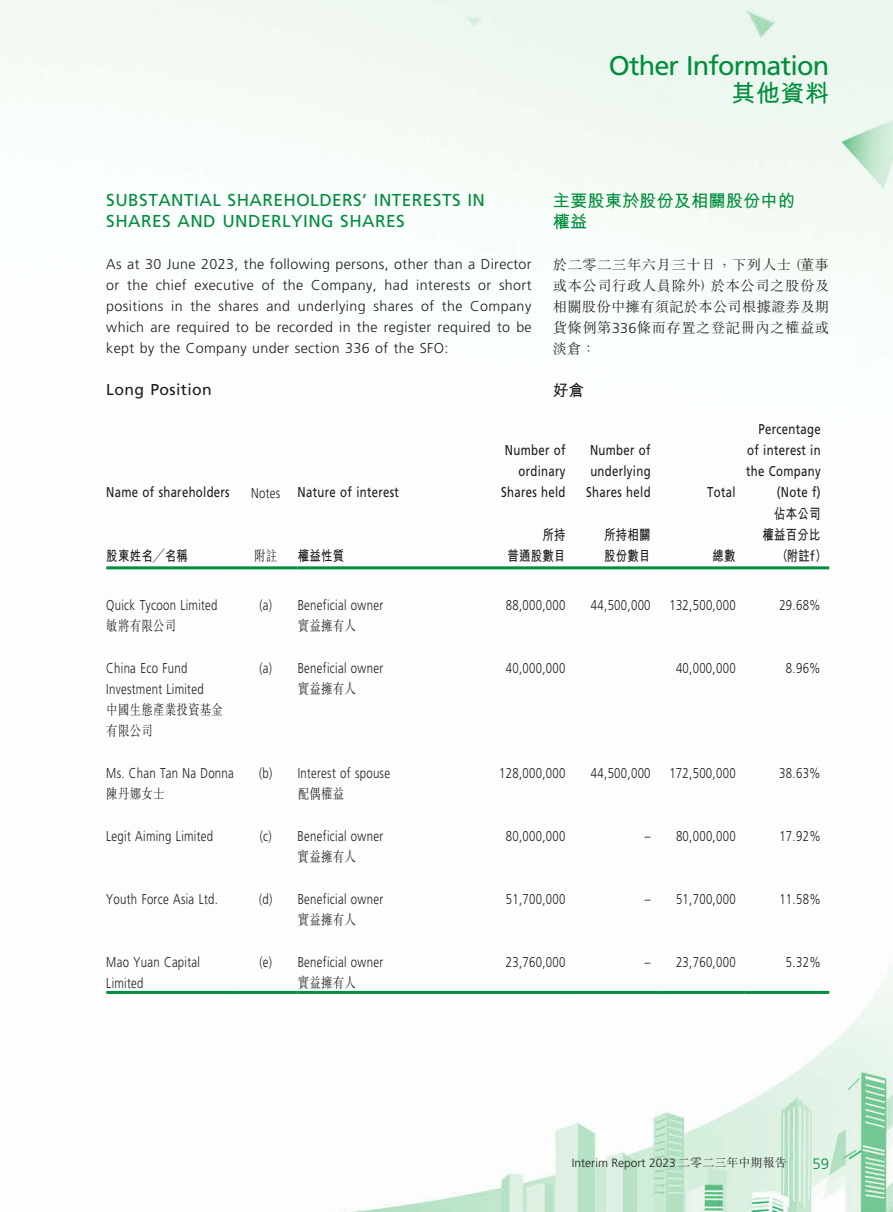
<style>
.page{position:relative;width:893px;height:1212px;background:#fff}
.page>*{position:absolute;margin:0;border:0;box-sizing:border-box;transform-origin:0 0}
.t1{font:27px "Frutiger LT Std";letter-spacing:-.03em;color:#008d3c}
.t2{font:700 24px "M Hei HK";color:#008d3c}
.t3{font:17.25px/21px "Frutiger LT Std";letter-spacing:.025em;color:#008d3c}
.t4{font:700 17.25px/21px "M Hei HK";letter-spacing:.005em;color:#008d3c}
.t5{font:15.75px "Frutiger LT Std";letter-spacing:.025em;color:#1c1c1b}
.t6{font:700 15.75px "M Hei HK";color:#1c1c1b}
.t7{font:300 15px "Frutiger LT Std";color:#008d3c}
.t8{font:300 14.25px/21px "Frutiger LT Std";letter-spacing:.025em;color:#1c1c1b;scale:.8 1}
.t9{font:300 14.25px/21px "Frutiger LT Std";letter-spacing:.025em;color:#1c1c1b;text-align:justify}
.t10{font:14.25px/21px "Frutiger LT Std";letter-spacing:.025em;color:#1c1c1b;text-align:right;scale:.8 1}
.t11{font:300 14.25px/21px "M Sung HK";letter-spacing:.025em;color:#1c1c1b;text-align:justify}
.t12{font:300 14.25px/21px "M Sung HK";letter-spacing:.025em;color:#1c1c1b;scale:.8 1}
.t13{font:700 14.25px/21px "M Hei HK";letter-spacing:.025em;color:#1c1c1b;text-align:right;scale:.8 1}
.t14{font:300 12px "Frutiger LT Std";letter-spacing:.005em;color:#1c1c1b}
.s1{font-family:"Frutiger LT Std"}
.s2{font-weight:300}
.s3{font-family:"Frutiger LT Std";font-weight:400}
.s4{font-family:"M Sung HK"}
</style>
<div class="page">
<img style="left:0;top:0;width:893px;height:1212px">
<hr style="left:106px;top:566px;width:128px;height:3px;background:#008d3c">
<hr style="left:234px;top:566px;width:64px;height:3px;background:#008d3c">
<hr style="left:298px;top:566px;width:191px;height:3px;background:#008d3c">
<hr style="left:489px;top:566px;width:85px;height:3px;background:#008d3c">
<hr style="left:574px;top:566px;width:85px;height:3px;background:#008d3c">
<hr style="left:659px;top:566px;width:85px;height:3px;background:#008d3c">
<hr style="left:744px;top:566px;width:85px;height:3px;background:#008d3c">
<hr style="left:106px;top:991px;width:128px;height:3px;background:#008d3c">
<hr style="left:234px;top:991px;width:64px;height:3px;background:#008d3c">
<hr style="left:298px;top:991px;width:191px;height:3px;background:#008d3c">
<hr style="left:489px;top:991px;width:85px;height:3px;background:#008d3c">
<hr style="left:574px;top:991px;width:85px;height:3px;background:#008d3c">
<hr style="left:659px;top:991px;width:85px;height:3px;background:#008d3c">
<hr style="left:744px;top:991px;width:85px;height:3px;background:#008d3c">
<h1 class="t1" style="left:609px;top:50px;width:222px">Other Information</h1>
<h2 class="t2" style="left:731px;top:76px;width:99px">其他資料</h2>
<p class="t3" style="left:106px;top:189px;width:380px">SUBSTANTIAL SHAREHOLDERS’ INTERESTS IN<br>SHARES AND UNDERLYING SHARES</p>
<p class="t9" style="left:106px;top:253px;width:427px">As at 30 June 2023, the following persons, other than a Director or the chief executive of the Company, had interests or short positions in the shares and underlying shares of the Company which are required to be recorded in the register required to be kept by the Company under section 336 of the SFO:</p>
<p class="t5" style="left:106px;top:380px;width:107px">Long Position</p>
<p class="t4" style="left:553px;top:189px;width:244px">主要股東於股份及相關股份中的權益</p>
<p class="t11" style="left:553px;top:253px;width:278px">於二零二三年六月三十日，下列人士（董事或本公司行政人員除外）於本公司之股份及相關股份中擁有須記於本公司根據證券及期貨條例第<span class="s1">336</span>條而存置之登記冊內之權益或淡倉：</p>
<p class="t6" style="left:553px;top:379px;width:33px">好倉</p>
<p class="t10" style="left:106px;top:482px;width:156px">Name of shareholders</p>
<p class="t10" style="left:251px;top:482px;width:186px"><span class="s2">Notes</span> Nature of interest</p>
<p class="t10" style="left:501px;top:440px;width:82px">Number of ordinary<br>Shares held</p>
<p class="t10" style="left:586px;top:440px;width:82px;text-align:justify">Number of underlying Shares held</p>
<p class="t10" style="left:707px;top:482px;width:37px">Total</p>
<p class="t10" style="left:746px;top:419px;width:95px">Percentage of interest in the Company (Note f)</p>
<p class="t13" style="left:106px;top:544px;width:103px">股東姓名╱名稱</p>
<p class="t12" style="left:254px;top:545px;width:30px">附註</p>
<p class="t13" style="left:298px;top:544px;width:60px">權益性質</p>
<p class="t13" style="left:507px;top:523px;width:74px">所持<br>普通股數目</p>
<p class="t13" style="left:604px;top:523px;width:60px;text-align:left">所持相關股份數目</p>
<p class="t13" style="left:713px;top:544px;width:30px">總數</p>
<p class="t13" style="left:774px;top:502px;width:60px">佔本公司</p>
<p class="t13" style="left:762px;top:523px;width:74px">權益百分比</p>
<p class="t13" style="left:777px;top:544px;width:63px">（附註<span class="s3">f</span>）</p>
<p class="t8" style="left:106px;top:594px;width:141px">Quick Tycoon Limited</p>
<p class="t12" style="left:106px;top:614px;width:89px">敏將有限公司</p>
<p class="t8" style="left:259px;top:594px;width:156px">(a) Beneficial owner</p>
<p class="t12" style="left:298px;top:614px;width:74px">實益擁有人</p>
<p class="t8" style="left:506px;top:594px;width:76px">88,000,000</p>
<p class="t8" style="left:591px;top:594px;width:76px">44,500,000</p>
<p class="t8" style="left:669px;top:594px;width:84px">132,500,000</p>
<p class="t8" style="left:779px;top:594px;width:53px">29.68%</p>
<p class="t8" style="left:106px;top:657px;width:123px">China Eco Fund<br>Investment Limited</p>
<p class="t12" style="left:106px;top:698px;width:147px">中國生態產業投資基金有限公司</p>
<p class="t8" style="left:259px;top:657px;width:156px">(a) Beneficial owner</p>
<p class="t12" style="left:298px;top:677px;width:74px">實益擁有人</p>
<p class="t8" style="left:506px;top:657px;width:76px">40,000,000</p>
<p class="t8" style="left:676px;top:657px;width:76px">40,000,000</p>
<p class="t8" style="left:786px;top:657px;width:45px">8.96%</p>
<p class="t8" style="left:106px;top:762px;width:161px">Ms. Chan Tan Na Donna</p>
<p class="t12" style="left:106px;top:782px;width:74px">陳丹娜女士</p>
<p class="t8" style="left:259px;top:762px;width:165px">(b) Interest of spouse</p>
<p class="t12" style="left:298px;top:782px;width:60px">配偶權益</p>
<p class="t8" style="left:499px;top:762px;width:84px">128,000,000</p>
<p class="t8" style="left:591px;top:762px;width:76px">44,500,000</p>
<p class="t8" style="left:669px;top:762px;width:84px">172,500,000</p>
<p class="t8" style="left:779px;top:762px;width:53px">38.63%</p>
<p class="t8" style="left:106px;top:825px;width:135px">Legit Aiming Limited</p>
<p class="t8" style="left:260px;top:825px;width:156px">(c) Beneficial owner</p>
<p class="t12" style="left:298px;top:845px;width:74px">實益擁有人</p>
<p class="t8" style="left:506px;top:825px;width:76px">80,000,000</p>
<p class="t8" style="left:645px;top:825px;width:115px">– 80,000,000</p>
<p class="t8" style="left:779px;top:825px;width:53px">17.92%</p>
<p class="t8" style="left:106px;top:888px;width:141px">Youth Force Asia Ltd.</p>
<p class="t8" style="left:259px;top:888px;width:156px">(d) Beneficial owner</p>
<p class="t12" style="left:298px;top:908px;width:74px">實益擁有人</p>
<p class="t8" style="left:506px;top:888px;width:76px">51,700,000</p>
<p class="t8" style="left:645px;top:888px;width:115px">– 51,700,000</p>
<p class="t8" style="left:779px;top:888px;width:53px">11.58%</p>
<p class="t8" style="left:106px;top:951px;width:119px">Mao Yuan Capital<br>Limited</p>
<p class="t8" style="left:259px;top:951px;width:156px">(e) Beneficial owner</p>
<p class="t12" style="left:298px;top:971px;width:74px">實益擁有人</p>
<p class="t8" style="left:506px;top:951px;width:76px">23,760,000</p>
<p class="t8" style="left:645px;top:951px;width:115px">– 23,760,000</p>
<p class="t8" style="left:786px;top:951px;width:45px">5.32%</p>
<p class="t14" style="left:572px;top:1156px;width:216px">Interim Report 2023 <span class="s4">二零二三年中期報告</span></p>
<p class="t7" style="left:812px;top:1155px;width:18px">59</p>
</div>
